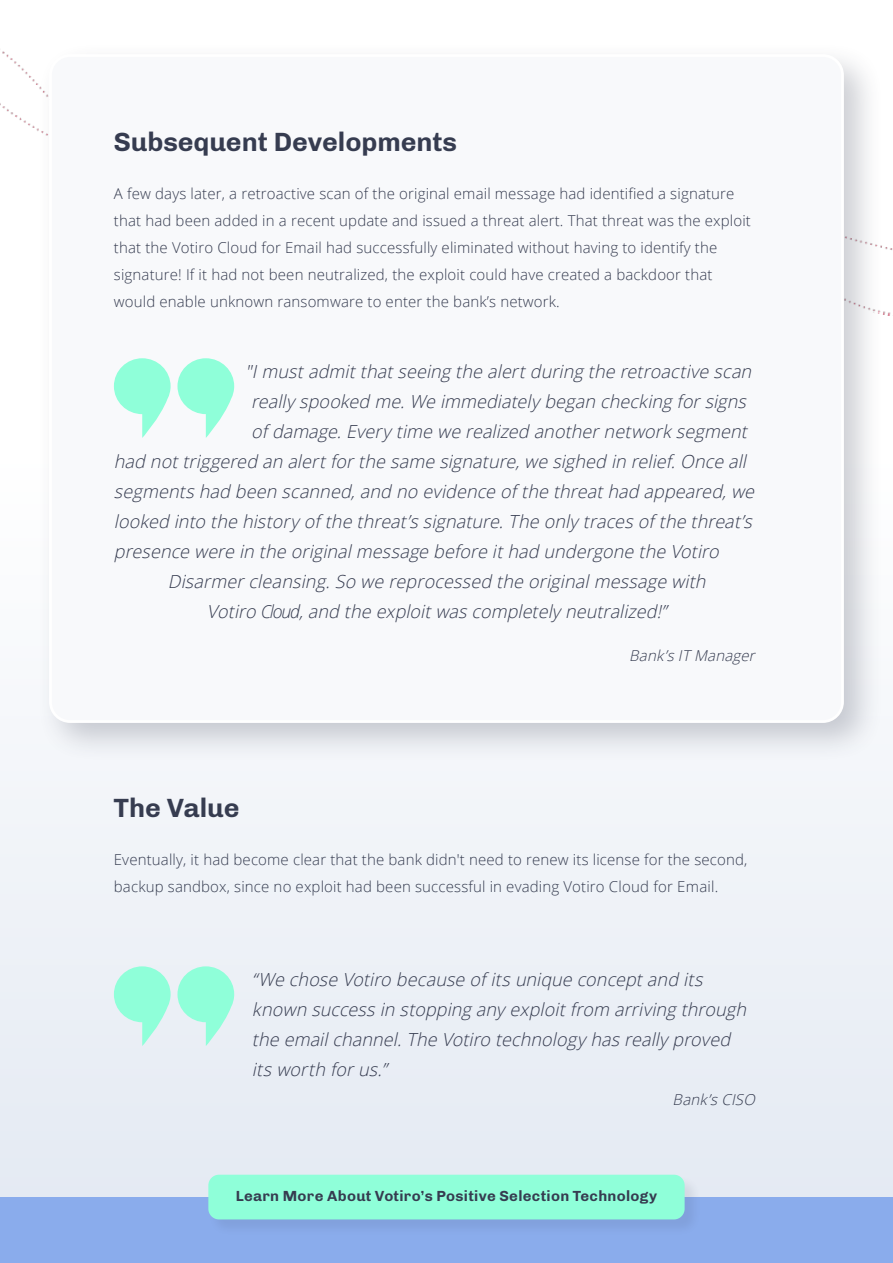
<style>
.page{position:relative;width:893px;height:1263px;background:#fff}
.page>*{position:absolute;margin:0;border:0;box-sizing:border-box;transform-origin:0 0}
.t1{font:700 27px "Chivo";letter-spacing:-.005em;color:#363c50}
.t2{font:italic 300 18px/30px "Open Sans";color:#363c50}
.t3{font:300 15px/27px "Open Sans";letter-spacing:.01em;color:#363c50}
.t4{font:700 15px "Chivo";letter-spacing:.02em;color:#363c50}
.t5{font:italic 300 15px "Open Sans";color:#363c50}
.s1{font-style:inherit}
</style>
<div class="page">
<div style="left:0;top:449px;width:893px;height:782px;background:#edf1f6"></div>
<div style="left:0;top:1197px;width:893px;height:66px;background:#8aacec"></div>
<div style="left:36px;top:42px;width:848px;height:721px;background:#363c50;opacity:.25"></div>
<div style="left:50px;top:56px;width:792px;height:665px;background:#f8f9fb;border-radius:20px"></div>
<div style="left:49px;top:54px;width:795px;height:669px;border:3px solid #fff;border-radius:20px"></div>
<svg style="left:114px;top:358px;width:120px;height:80px"></svg>
<div style="left:208px;top:1175px;width:494px;height:61px;background:#363c50;opacity:.1"></div>
<div style="left:208px;top:1175px;width:477px;height:44px;background:#8fffd9;border-radius:11px"></div>
<svg style="left:114px;top:966px;width:120px;height:80px"></svg>
<h1 class="t1" style="left:114px;top:126px;width:345px">Subsequent Developments</h1>
<p class="t3" style="left:114px;top:180px;width:638px">A few days later a, retroactive scan of the original email message had identified a signature that had been added in a recent update and issued a threat alert. That threat was the exploit that the Votiro Cloud for Email had successfully eliminated without having to identify the signature! itIf had not been neutralized, the exploit could have created a backdoor that would enable unknown ransomware to enter the banks’ network.</p>
<p class="t2" style="left:252px;top:356px;width:506px">I must admit that seeing the alert during the retroactive scan</p>
<p class="t2" style="left:245px;top:356px;width:13px">"</p>
<p class="t2" style="left:400px;top:386px;width:352px">. We immediately began checking for signs</p>
<p class="t2" style="left:337px;top:386px;width:417px;text-indent:-86px">really spooked me<br>. Every time we realized another network segment</p>
<p class="t2" style="left:251px;top:416px;width:93px">of damage</p>
<p class="t2" style="left:114px;top:446px;width:408px">had not triggered an alert for the same signature</p>
<p class="t2" style="left:515px;top:446px;width:237px">, we sighed in relief. Once all</p>
<p class="t2" style="left:351px;top:476px;width:378px">, and no evidence of the threat had appeared</p>
<p class="t2" style="left:114px;top:476px;width:243px">segments had been scanned</p>
<p class="t2" style="left:722px;top:476px;width:38px">,we</p>
<p class="t2" style="left:114px;top:506px;width:299px">looked into the history of the threat</p>
<p class="t2" style="left:114px;top:536px;width:611px">presence were in the original message before it had undergone the Votiro</p>
<p class="t2" style="left:325px;top:566px;width:387px">. So we reprocessed the original message with</p>
<p class="t2" style="left:499px;top:506px;width:248px">. The only traces of the threat</p>
<p class="t2" style="left:407px;top:506px;width:99px">s’ signature</p>
<p class="t2" style="left:741px;top:506px;width:18px">s’</p>
<p class="t2" style="left:168px;top:566px;width:164px">Disarmer cleansing</p>
<p class="t2" style="left:207px;top:596px;width:456px">Votiro <span class="s1">Clo u d</span> , and the exploit was completely neutralized</p>
<p class="t2" style="left:657px;top:596px;width:16px">“!</p>
<p class="t5" style="left:629px;top:645px;width:40px">Bank</p>
<p class="t5" style="left:664px;top:645px;width:96px">I Ts’ Manager</p>
<h1 class="t1" style="left:114px;top:792px;width:127px">The Value</h1>
<p class="t3" style="left:114px;top:846px;width:635px">Eventually it, had become clear that the bank didn t' need to renew its license for the second, backup sandbox, since no exploit had been successful in evading Votiro Cloud for Email.</p>
<p class="t2" style="left:258px;top:964px;width:451px">We chose Votiro because of its unique concept and its</p>
<p class="t2" style="left:252px;top:964px;width:12px">“</p>
<p class="t2" style="left:252px;top:994px;width:501px">known success in stopping any exploit from arriving through</p>
<p class="t2" style="left:397px;top:1024px;width:340px">. The Votiro technology has really proved</p>
<p class="t2" style="left:377px;top:1024px;width:26px;text-indent:-125px">the email channel “.</p>
<p class="t2" style="left:252px;top:1054px;width:132px">its worth for us</p>
<p class="t5" style="left:673px;top:1089px;width:40px">Bank</p>
<p class="t5" style="left:708px;top:1089px;width:53px">s’ CISO</p>
<p class="t4" style="left:236px;top:1187px;width:423px">Learn More About Votiro s’ Positive Selection Technology</p>
</div>
